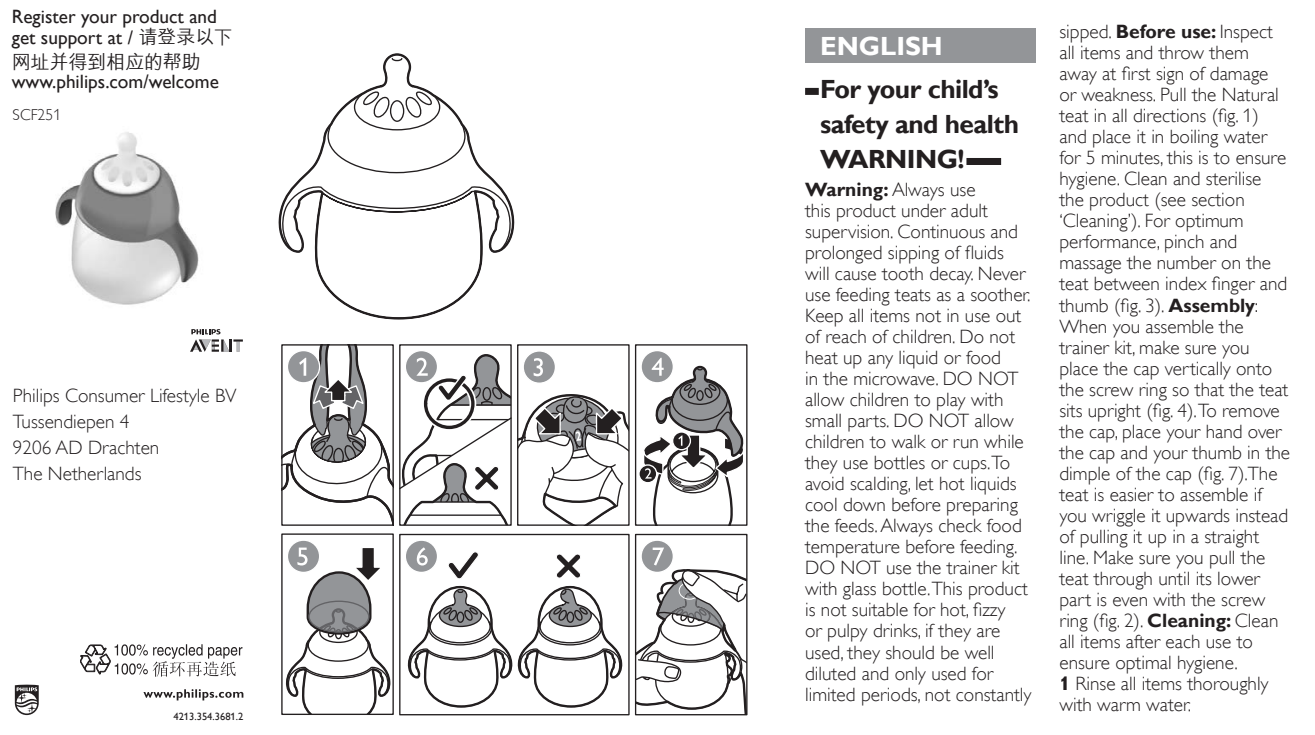
<style>
.page{position:relative;width:1315px;height:735px;background:#fff}
.page>*{position:absolute;margin:0;border:0;box-sizing:border-box;transform-origin:0 0}
.t1{font:700 26.25px/35px "Gill Sans Alt One WGL";letter-spacing:-.02em;color:#231f20}
.t2{font:700 26.25px "Gill Sans Alt One WGL";color:#fff}
.t3{font:19.25px/21px "Gill Sans Alt One WGL Light";color:#231f20}
.t4{font:19.25px/21px "Gill Sans Alt One WGL";color:#231f20}
.t5{font:19.25px "M Hei GB Medium";letter-spacing:-.02em;color:#231f20}
.t6{font:15.75px "Gill Sans Alt One WGL Light";color:#231f20}
.t7{font:10.5px "Gill Sans Alt One WGL";color:#231f20}
.s1{font-family:"M Hei GB Medium"}
.s2{font-family:"Gill Sans Alt One WGL";font-weight:700}
</style>
<div class="page">
<div style="left:805px;top:88px;width:191px;height:7px;background:#231f20"></div>
<div style="left:819px;top:85px;width:181px;height:17px;background:#fff"></div>
<div style="left:830px;top:158px;width:171px;height:7px;background:#231f20"></div>
<div style="left:819px;top:155px;width:147px;height:17px;background:#fff"></div>
<div style="left:805px;top:29px;width:231px;height:34px;background:#939598"></div>
<div style="left:399px;top:533px;width:230px;height:182px;border:1px solid #231f20"></div>
<svg style="left:287px;top:540px;width:33px;height:32px"></svg>
<div style="left:287px;top:539px;width:33px;height:33px;border:1px solid #fff;border-radius:50%"></div>
<div style="left:281px;top:533px;width:113px;height:181px;border:1px solid #231f20"></div>
<svg style="left:639px;top:464px;width:17px;height:18px"></svg>
<div style="left:638px;top:464px;width:19px;height:19px;border:1px solid #fff;border-radius:50%"></div>
<svg style="left:641px;top:350px;width:32px;height:32px"></svg>
<div style="left:640px;top:350px;width:34px;height:33px;border:1px solid #fff;border-radius:50%"></div>
<svg style="left:642px;top:357px;width:102px;height:166px"></svg>
<div style="left:635px;top:344px;width:112px;height:181px;border:1px solid #231f20"></div>
<svg style="left:286px;top:545px;width:105px;height:169px"></svg>
<svg style="left:405px;top:540px;width:32px;height:32px"></svg>
<div style="left:405px;top:539px;width:33px;height:33px;border:1px solid #fff;border-radius:50%"></div>
<svg style="left:282px;top:345px;width:347px;height:180px"></svg>
<svg style="left:408px;top:547px;width:215px;height:161px"></svg>
<svg style="left:641px;top:540px;width:32px;height:32px"></svg>
<div style="left:640px;top:539px;width:34px;height:33px;border:1px solid #fff;border-radius:50%"></div>
<svg style="left:637px;top:547px;width:108px;height:166px"></svg>
<div style="left:635px;top:533px;width:112px;height:182px;border:1px solid #231f20"></div>
<svg style="left:278px;top:53px;width:237px;height:267px"></svg>
<img style="left:55px;top:132px;width:144px;height:173px">
<svg style="left:15px;top:684px;width:24px;height:30px"></svg>
<svg style="left:143px;top:689px;width:100px;height:11px"></svg>
<svg style="left:190px;top:329px;width:53px;height:22px"></svg>
<svg style="left:80px;top:644px;width:162px;height:32px"></svg>
<p class="t4" style="left:12px;top:6px;width:223px">Register your product and get support at / <span class="s1">请登录以下</span></p>
<p class="t5" style="left:12px;top:52px;width:191px">网址并得到相应的帮助</p>
<p class="t4" style="left:12px;top:71px;width:209px">www.philips.com/welcome</p>
<p class="t6" style="left:13px;top:104px;width:50px">SCF251</p>
<p class="t3" style="left:13px;top:382px;width:225px;line-height:26.2px">Philips Consumer Lifestyle BV<br>Tussendiepen 4<br>9206 AD Drachten<br>The Netherlands</p>
<p class="t7" style="left:173px;top:709px;width:71px">4213.354.3681.2</p>
<h1 class="t2" style="left:820px;top:28px;width:124px">ENGLISH</h1>
<h1 class="t1" style="left:820px;top:72px;width:200px">For your child’s safety and health<br>WARNING!</h1>
<p class="t3" style="left:805px;top:179px;width:228px"><span class="s2">Warning:</span> Always use<br>this product under adult supervision. Continuous and prolonged sipping of fluids will cause tooth decay. Never use feeding teats as a soother.<br>Keep all items not in use out of reach of children. Do not heat up any liquid or food<br>in the microwave. DO NOT allow children to play with small parts. DO NOT allow children to walk or run while they use bottles or cups.To avoid scalding, let hot liquids cool down before preparing the feeds. Always check food temperature before feeding.<br>DO NOT use the trainer kit with glass bottle.This product is not suitable for hot, fizzy<br>or pulpy drinks, if they are used, they should be well diluted and only used for limited periods, not constantly</p>
<p class="t3" style="left:1059px;top:21px;width:232px">sipped. <span class="s2">Before use:</span> Inspect all items and throw them away at first sign of damage<br>or weakness. Pull the Natural teat in all directions (fig. 1) and place it in boiling water for 5 minutes, this is to ensure hygiene. Clean and sterilise the product (see section ‘Cleaning’). For optimum performance, pinch and massage the number on the teat between index finger and thumb (fig. 3). <span class="s2">Assembly</span>:<br>When you assemble the trainer kit, make sure you place the cap vertically onto the screw ring so that the teat sits upright (fig. 4).To remove the cap, place your hand over the cap and your thumb in the dimple of the cap (fig. 7).The teat is easier to assemble if you wriggle it upwards instead of pulling it up in a straight line. Make sure you pull the teat through until its lower part is even with the screw ring (fig. 2). <span class="s2">Cleaning:</span> Clean all items after each use to ensure optimal hygiene.<br><span class="s2">1</span> Rinse all items thoroughly with warm water.</p>
</div>
